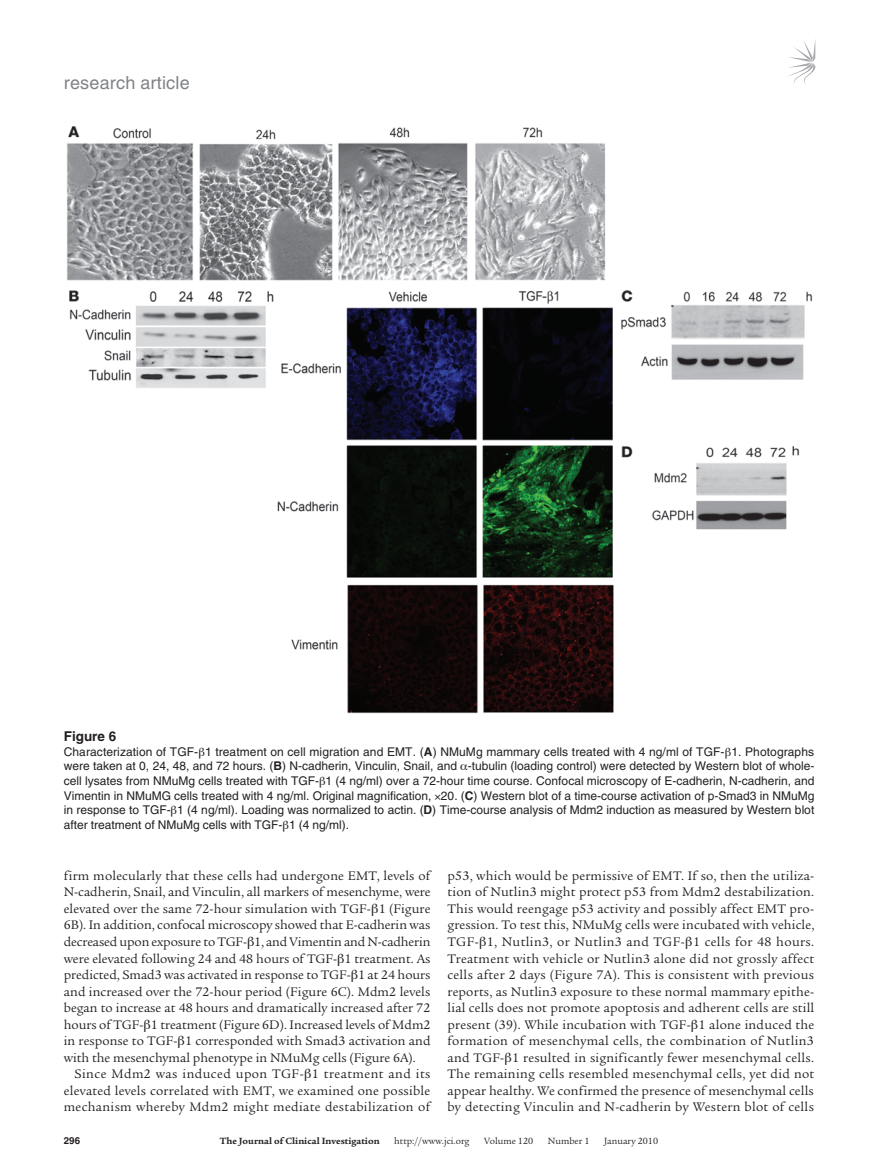
<style>
.page{position:relative;width:878px;height:1174px;background:#fff}
.page>*{position:absolute;margin:0;border:0;box-sizing:border-box;transform-origin:0 0}
.t1{font:18px "Helvetica LT Std";letter-spacing:.01em;color:#808285}
.t2{font:13.5px/16.5px "Legacy Serif Std";letter-spacing:.02em;color:#231f20;text-align:justify}
.t3{font:700 13.5px "Helvetica LT Std";color:#231f20}
.t4{font:12px/14.5px "Helvetica LT Std";color:#231f20;text-align:justify}
.t5{font:9.75px "Legacy Serif Std";color:#231f20}
.t6{font:700 9.75px "Legacy Serif Std";color:#231f20}
.t7{font:700 9.75px "Helvetica LT Std";color:#231f20}
.s1{font-weight:700}
</style>
<div class="page">
<svg style="left:789px;top:41px;width:26px;height:44px"></svg>
<img style="left:67px;top:126px;width:746px;height:588px">
<h1 class="t1" style="left:64px;top:72px;width:127px">research article</h1>
<p class="t3" style="left:64px;top:728px;width:54px">Figure 6</p>
<p class="t4" style="left:64px;top:744px;width:752px">Characterization of TGF- 1 treatment on cell migration and EMT. (<span class="s1">A</span>) NMuMg mammary cells treated with 4 ng/ml of TGF- 1. Photographs were taken at 0, 24, 48, and 72 hours. (<span class="s1">B</span>) N-cadherin, Vinculin, Snail, and -tubulin (loading control) were detected by Western blot of whole&shy;cell lysates from NMuMg cells treated with TGF- 1 (4 ng/ml) over a 72-hour time course. Confocal microscopy of E-cadherin, N-cadherin, and Vimentin in NMuMG cells treated with 4 ng/ml. Original magnification, 20. (<span class="s1">C</span>) Western blot of a time-course activation of p-Smad3 in NMuMg in response to TGF- 1 (4 ng/ml). Loading was normalized to actin. (<span class="s1">D</span>) Time-course analysis of Mdm2 induction as measured by Western blot after treatment of NMuMg cells with TGF- 1 (4 ng/ml).</p>
<p class="t2" style="left:64px;top:867px;width:368px">firm molecularly that these cells had undergone EMT, levels of N-cadherin, Snail, and Vinculin, all markers of mesenchyme, were elevated over the same 72-hour simulation with TGF- 1 (Figure 6B). In addition, confocal microscopy showed that E-cadherin was decreased upon exposure to TGF- 1, and Vimentin and N-cadherin were elevated following 24 and 48 hours of TGF- 1 treatment. As predicted, Smad3 was activated in response to TGF- 1 at 24 hours and increased over the 72-hour period (Figure 6C). Mdm2 levels began to increase at 48 hours and dramatically increased after 72 hours of TGF- 1 treatment (Figure 6D). Increased levels of Mdm2 in response to TGF- 1 corresponded with Smad3 activation and with the mesenchymal phenotype in NMuMg cells (Figure 6A).</p>
<p class="t2" style="left:64px;top:1065px;width:368px;text-indent:11px">Since Mdm2 was induced upon TGF- 1 treatment and its elevated levels correlated with EMT, we examined one possible mechanism whereby Mdm2 might mediate destabilization of</p>
<p class="t2" style="left:447px;top:867px;width:368px">p53, which would be permissive of EMT. If so, then the utiliza&shy;tion of Nutlin3 might protect p53 from Mdm2 destabilization.<br>This would reengage p53 activity and possibly affect EMT pro&shy;gression. To test this, NMuMg cells were incubated with vehicle, TGF- 1, Nutlin3, or Nutlin3 and TGF- 1 cells for 48 hours.<br>Treatment with vehicle or Nutlin3 alone did not grossly affect cells after 2 days (Figure 7A). This is consistent with previous reports, as Nutlin3 exposure to these normal mammary epithe&shy;lial cells does not promote apoptosis and adherent cells are still present (39). While incubation with TGF- 1 alone induced the formation of mesenchymal cells, the combination of Nutlin3 and TGF- 1 resulted in significantly fewer mesenchymal cells.<br>The remaining cells resembled mesenchymal cells, yet did not appear healthy. We confirmed the presence of mesenchymal cells by detecting Vinculin and N-cadherin by Western blot of cells</p>
<p class="t7" style="left:64px;top:1134px;width:18px">296</p>
<p class="t6" style="left:220px;top:1135px;width:161px">The Journal of Clinical Investigation</p>
<p class="t5" style="left:394px;top:1135px;width:77px">http://www.jci.org</p>
<p class="t5" style="left:484px;top:1135px;width:50px">Volume 120</p>
<p class="t5" style="left:548px;top:1135px;width:43px">Number 1</p>
<p class="t5" style="left:604px;top:1135px;width:55px">January 2010</p>
</div>
